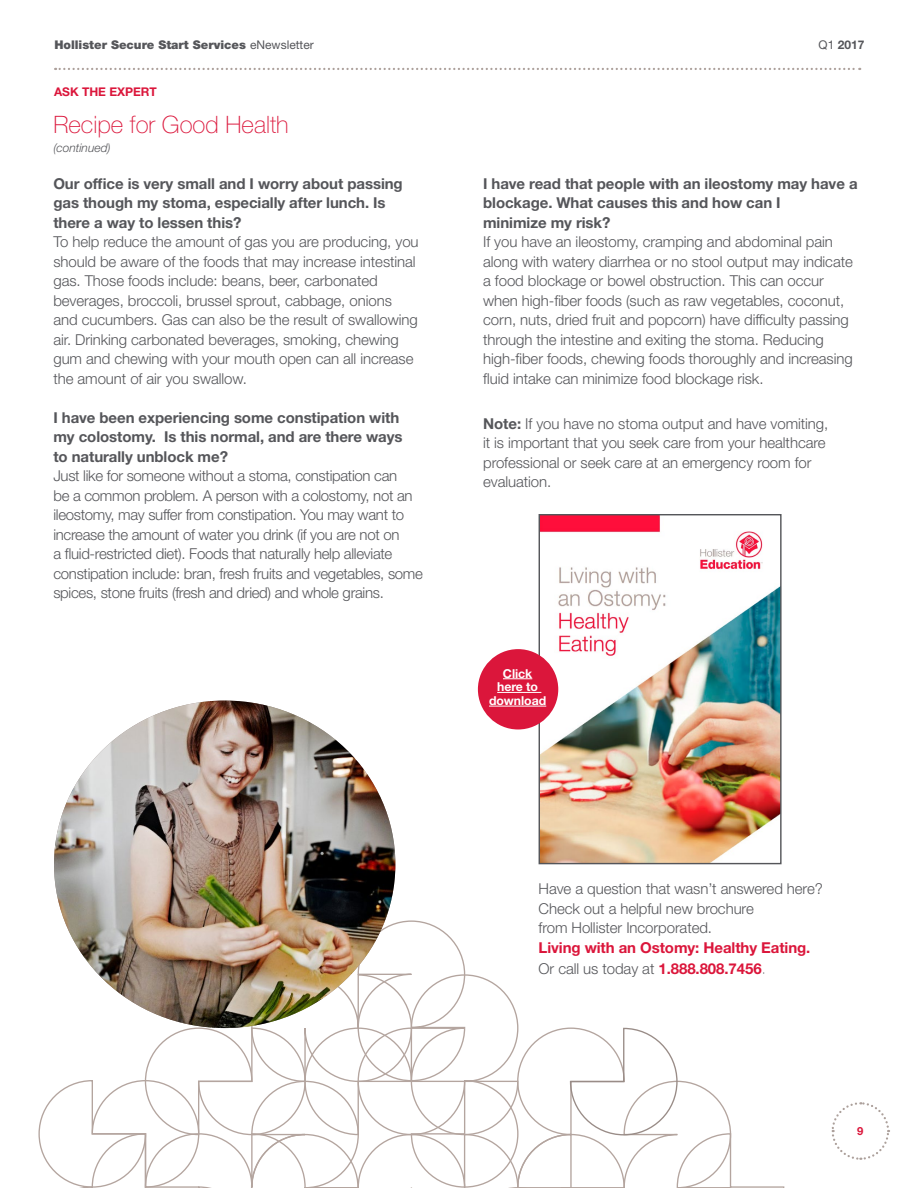
<style>
.page{position:relative;width:918px;height:1188px;background:#fff}
.page>*{position:absolute;margin:0;border:0;box-sizing:border-box;transform-origin:0 0}
.t1{font:100 24px "Helvetica Neue LT Std";color:#db163b}
.t2{font:300 15px/19.5px "Helvetica Neue LT Std";letter-spacing:-.005em;color:#55565a}
.t3{font:700 15px/19.5px "Helvetica Neue LT Std";letter-spacing:-.005em;color:#55565a}
.t4{font:700 15px/21.6px "Helvetica Neue LT Std";letter-spacing:-.005em;color:#db163b}
.t5{font:700 12.3px/13.6px "Helvetica Neue LT Std";letter-spacing:-.005em;color:#fff;text-align:center}
.t6{font:900 12px "Helvetica Neue LT Std";color:#55565a}
.t7{font:700 12px "Helvetica Neue LT Std";color:#db163b}
.t8{font:italic 300 12px "Helvetica Neue LT Std";color:#55565a}
.t9{font:700 12px "Helvetica Neue LT Std";color:#55565a}
.t10{font:700 11.25px "Helvetica Neue LT Std";color:#db163b}
.s1{font-weight:400}
.s2{font-weight:700}
.s3{font-weight:300;color:#55565a}
.s4{font-weight:100;font-size:18px;color:#77777a}
</style>
<div class="page">
<svg style="left:831px;top:1102px;width:59px;height:58px"></svg>
<svg style="left:38px;top:920px;width:747px;height:268px"></svg>
<svg style="left:55px;top:68px;width:805px;height:2px"></svg>
<img style="left:541px;top:516px;width:239px;height:346px">
<div style="left:539px;top:514px;width:243px;height:350px;border:1px solid #55565a"></div>
<div style="left:478px;top:649px;width:80px;height:80px;background:#db163b;border-radius:50%"></div>
<svg style="left:503px;top:678px;width:29px;height:1px"></svg>
<hr style="left:497px;top:692px;width:44px;height:1px;background:#fff">
<hr style="left:489px;top:706px;width:57px;height:1px;background:#fff">
<img style="left:54px;top:701px;width:341px;height:327px">
<p class="t6" style="left:54px;top:38px;width:261px">Hollister Secure Start Services <span class="s1">eNewsletter</span></p>
<p class="t9" style="left:819px;top:37px;width:47px"><span class="s1">Q1</span> 2017</p>
<p class="t7" style="left:54px;top:84px;width:104px">ASK THE EXPERT</p>
<h1 class="t1" style="left:53px;top:110px;width:237px">Recipe for Good Health</h1>
<p class="t8" style="left:53px;top:141px;width:59px">(continued)</p>
<p class="t3" style="left:53px;top:174px;width:351px">Our office is very small and I worry about passing gas though my stoma, especially after lunch. Is there a way to lessen this?</p>
<p class="t2" style="left:53px;top:232px;width:367px">To help reduce the amount of gas you are producing, you should be aware of the foods that may increase intestinal gas. Those foods include: beans, beer, carbonated beverages, broccoli, brussel sprout, cabbage, onions and cucumbers. Gas can also be the result of swallowing air. Drinking carbonated beverages, smoking, chewing gum and chewing with your mouth open can all increase the amount of air you swallow.</p>
<p class="t3" style="left:53px;top:408px;width:351px">I have been experiencing some constipation with my colostomy. Is this normal, and are there ways to naturally unblock me?</p>
<p class="t2" style="left:53px;top:466px;width:371px">Just like for someone without a stoma, constipation can<br>be a common problem. A person with a colostomy, not an ileostomy, may suffer from constipation. You may want to increase the amount of water you drink (if you are not on<br>a fluid-restricted diet). Foods that naturally help alleviate constipation include: bran, fresh fruits and vegetables, some spices, stone fruits (fresh and dried) and whole grains.</p>
<p class="t3" style="left:483px;top:174px;width:376px">I have read that people with an ileostomy may have a blockage. What causes this and how can I<br>minimize my risk?</p>
<p class="t2" style="left:483px;top:232px;width:371px">If you have an ileostomy, cramping and abdominal pain along with watery diarrhea or no stool output may indicate a food blockage or bowel obstruction. This can occur when high-fiber foods (such as raw vegetables, coconut, corn, nuts, dried fruit and popcorn) have difficulty passing through the intestine and exiting the stoma. Reducing high-fiber foods, chewing foods thoroughly and increasing fluid intake can minimize food blockage risk.</p>
<p class="t2" style="left:483px;top:414px;width:347px"><span class="s2">Note:</span> If you have no stoma output and have vomiting, it is important that you seek care from your healthcare professional or seek care at an emergency room for evaluation.</p>
<p class="t5" style="left:489px;top:666px;width:59px">Click here to download</p>
<p class="t2" style="left:539px;top:879px;width:286px">Have a question that wasn’t answered here?<br>Check out a helpful new brochure<br>from Hollister Incorporated.</p>
<p class="t4" style="left:539px;top:936px;width:273px">Living with an Ostomy: Healthy Eating.<br><span class="s3">Or call us today at</span> 1.888.808.7456<span class="s4">.</span></p>
<p class="t10" style="left:857px;top:1124px;width:8px">9</p>
</div>
